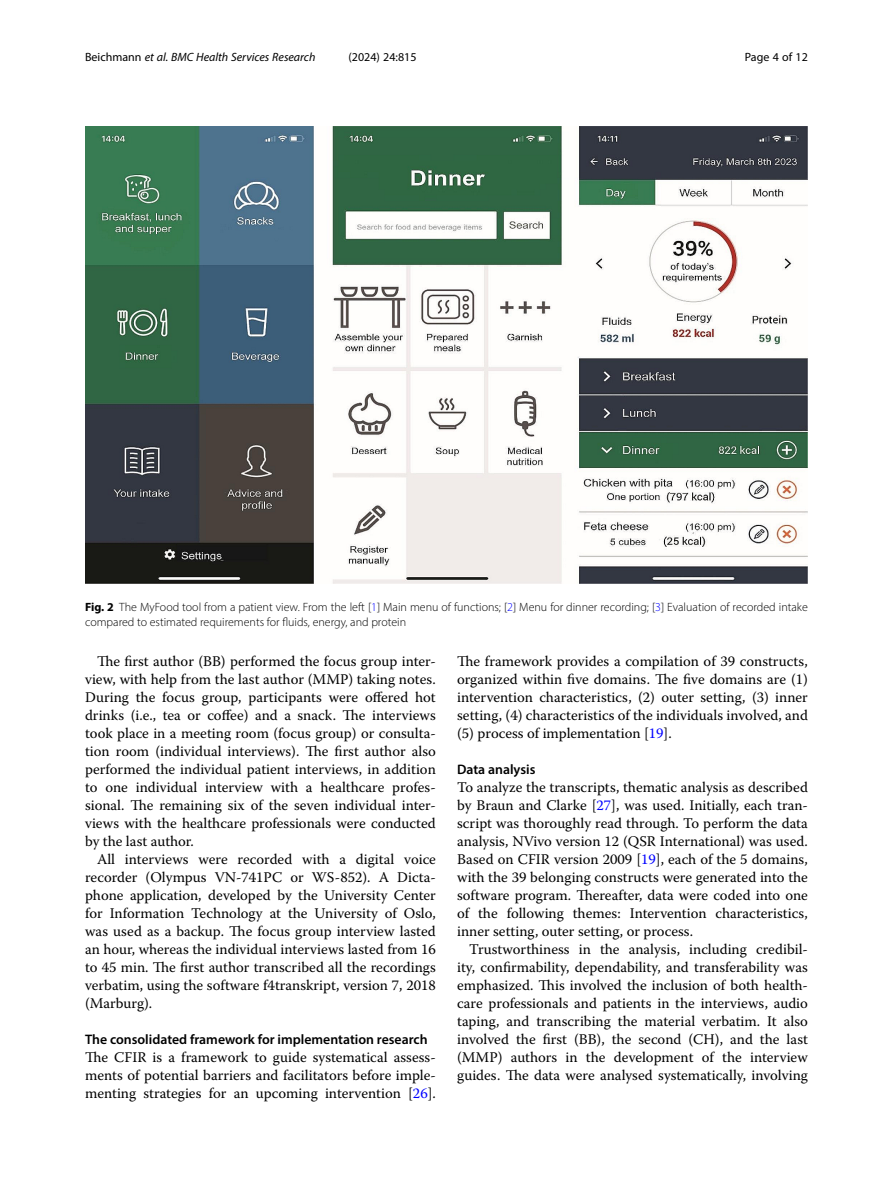
<style>
.page{position:relative;width:893px;height:1191px;background:#fff}
.page>*{position:absolute;margin:0;border:0;box-sizing:border-box;transform-origin:0 0}
.Body_Text_Indent{font:14.7px/18px "Warnock Pro";color:#000;text-align:justify}
.Body_Text{font:14.7px/18px "Warnock Pro";color:#000;text-align:justify}
.Head_2{font:600 13.8px "Myriad Pro";color:#000}
.Figure_Caption{font:300 12px/15px "Myriad Pro";color:#000}
.t1{font:italic 12px "Myriad Pro";color:#000}
.t2{font:12px "Myriad Pro";color:#000}
.s1{font-style:normal}
.s2{font-weight:700}
.s3{color:#00f}
</style>
<div class="page">
<img style="left:85px;top:126px;width:723px;height:458px">
<p class="t1" style="left:85px;top:50px;width:232px"><span class="s1">Beichmann</span> et al. BMC Health Services Research</p>
<p class="t2" style="left:348px;top:50px;width:70px">(2024) 24:815</p>
<p class="t2" style="left:745px;top:50px;width:65px">Page 4 of 12</p>
<p class="Figure_Caption" style="left:85px;top:599px;width:724px"><span class="s2">Fig. 2</span> The MyFood tool from a patient view. From the left [<span class="s3">1</span>] Main menu of functions; [<span class="s3">2</span>] Menu for dinner recording; [<span class="s3">3</span>] Evaluation of recorded intake compared to estimated requirements for fluids, energy, and protein</p>
<p class="Body_Text_Indent" style="left:85px;top:652px;width:352px;text-indent:12px">The first author (BB) performed the focus group inter&shy;view, with help from the last author (MMP) taking notes.<br>During the focus group, participants were offered hot drinks (i.e., tea or coffee) and a snack. The interviews took place in a meeting room (focus group) or consulta&shy;tion room (individual interviews). The first author also performed the individual patient interviews, in addition to one individual interview with a healthcare profes&shy;sional. The remaining six of the seven individual inter&shy;views with the healthcare professionals were conducted by the last author.</p>
<p class="Body_Text_Indent" style="left:85px;top:850px;width:352px;text-indent:12px">All interviews were recorded with a digital voice recorder (Olympus VN-741PC or WS-852). A Dicta&shy;phone application, developed by the University Center for Information Technology at the University of Oslo, was used as a backup. The focus group interview lasted an hour, whereas the individual interviews lasted from 16 to 45 min. The first author transcribed all the recordings verbatim, using the software f4transkript, version 7, 2018 (Marburg).</p>
<p class="Head_2" style="left:85px;top:1031px;width:344px">The consolidated framework for implementation research</p>
<p class="Body_Text" style="left:85px;top:1048px;width:352px">The CFIR is a framework to guide systematical assess&shy;ments of potential barriers and facilitators before imple&shy;menting strategies for an upcoming intervention [<span class="s3">26</span>].</p>
<p class="Body_Text" style="left:457px;top:652px;width:352px">The framework provides a compilation of 39 constructs, organized within five domains. The five domains are (1) intervention characteristics, (2) outer setting, (3) inner setting, (4) characteristics of the individuals involved, and (5) process of implementation [<span class="s3">19</span>].</p>
<p class="Head_2" style="left:457px;top:761px;width:80px">Data analysis</p>
<p class="Body_Text" style="left:457px;top:778px;width:352px">To analyze the transcripts, thematic analysis as described by Braun and Clarke [<span class="s3">27</span>], was used. Initially, each tran&shy;script was thoroughly read through. To perform the data analysis, NVivo version 12 (QSR International) was used.<br>Based on CFIR version 2009 [<span class="s3">19</span>], each of the 5 domains, with the 39 belonging constructs were generated into the software program. Thereafter, data were coded into one of the following themes: Intervention characteristics, inner setting, outer setting, or process.</p>
<p class="Body_Text_Indent" style="left:457px;top:940px;width:352px;text-indent:12px">Trustworthiness in the analysis, including credibil&shy;ity, confirmability, dependability, and transferability was emphasized. This involved the inclusion of both health&shy;care professionals and patients in the interviews, audio taping, and transcribing the material verbatim. It also involved the first (BB), the second (CH), and the last (MMP) authors in the development of the interview guides. The data were analysed systematically, involving</p>
</div>
